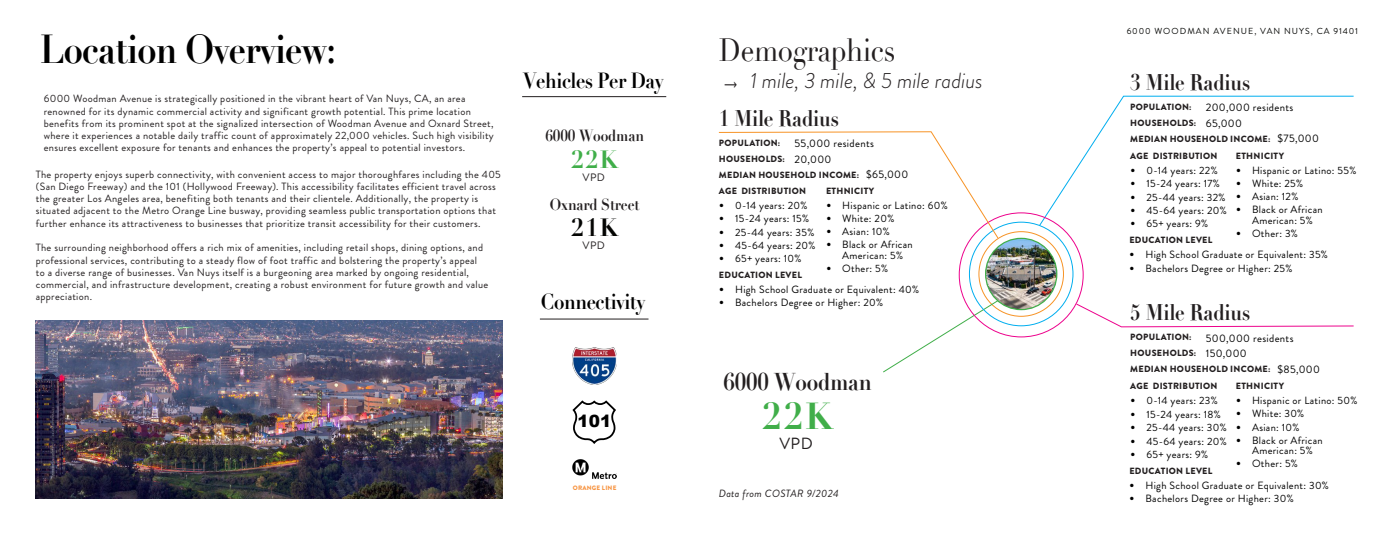
<style>
.page{position:relative;width:1386px;height:536px;background:#fff}
.page>*{position:absolute;margin:0;border:0;box-sizing:border-box;transform-origin:0 0}
.t1{font:700 39.46px "Didot";letter-spacing:-.02em;color:#000;scale:.87 1}
.t2{font:700 36.66px "Didot";color:#40ae49}
.t3{font:31.5px "Didot";letter-spacing:-.01em;color:#231f20;scale:.87 1}
.t4{font:700 24.41px "Didot";color:#40ae49}
.t5{font:700 24.41px "Didot";color:#040503}
.t6{font:700 23.8px "Didot";letter-spacing:-.01em;color:#231f20;scale:.87 1}
.t7{font:700 22.14px "Didot";letter-spacing:-.01em;color:#231f20;scale:.87 1}
.t8{font:italic 300 21.88px "Brandon Grotesque";color:#231f20}
.t9{font:700 21.35px "Didot";letter-spacing:-.02em;color:#000;scale:.87 1}
.t10{font:900 16.89px "Arial";color:#000}
.t11{font:16.19px "Brandon Grotesque";color:#231f20}
.t12{font:700 15.84px "Didot";letter-spacing:-.01em;color:#231f20;scale:.87 1}
.Body{font:10.85px "Brandon Grotesque";letter-spacing:.03em;color:#000}
.t13{font:10.76px "Brandon Grotesque";letter-spacing:.03em;color:#231f20}
.t14{font:10.5px/12.2px "Brandon Grotesque";letter-spacing:.03em;color:#231f20}
.t15{font:10.5px/10.5px "Brandon Grotesque";letter-spacing:.03em;color:#000}
.t16{font:italic 10.5px "Brandon Grotesque";letter-spacing:.03em;color:#231f20}
.Body-2{font:900 9.01px "Brandon Grotesque";letter-spacing:.03em;color:#231f20}
.t17{font:8.75px "Brandon Grotesque";letter-spacing:.12em;color:#040503}
.Body-3{font:900 6.3px "Brandon Grotesque";letter-spacing:.03em;color:#f79441}
.s1{font-size:15.75px}
</style>
<div class="page">
<img style="left:36px;top:320px;width:466px;height:178px">
<img style="left:986px;top:238px;width:71px;height:71px;border-radius:36px">
<div style="left:985px;top:238px;width:72px;height:72px;border:1px solid #40ae49;border-radius:50%"></div>
<svg style="left:883px;top:299px;width:116px;height:74px"></svg>
<svg style="left:1038px;top:95px;width:316px;height:132px"></svg>
<svg style="left:718px;top:131px;width:281px;height:108px"></svg>
<svg style="left:1075px;top:303px;width:279px;height:24px"></svg>
<img style="left:573px;top:347px;width:44px;height:37px">
<svg style="left:573px;top:400px;width:43px;height:44px"></svg>
<img style="left:573px;top:459px;width:44px;height:19px">
<hr style="left:522px;top:96px;width:144px;height:1px;background:#231f20">
<hr style="left:540px;top:319px;width:109px;height:1px;background:#231f20">
<p class="t1" style="left:40px;top:24px;width:342px">Location Overview:</p>
<p class="t14" style="left:44px;top:93px;width:452px">6000 Woodman Avenue is strategically positioned in the vibrant heart of Van Nuys, CA, an area renowned for its dynamic commercial activity and significant growth potential. This prime location benefits from its prominent spot at the signalized intersection of Woodman Avenue and Oxnard Street, where it experiences a notable daily traffic count of approximately 22,000 vehicles. Such high visibility ensures excellent exposure for tenants and enhances the property’s appeal to potential investors.</p>
<p class="t14" style="left:36px;top:168px;width:467px">The property enjoys superb connectivity, with convenient access to major thoroughfares including the 405 (San Diego Freeway) and the 101 (Hollywood Freeway). This accessibility facilitates efficient travel across the greater Los Angeles area, benefiting both tenants and their clientele. Additionally, the property is situated adjacent to the Metro Orange Line busway, providing seamless public transportation options that further enhance its attractiveness to businesses that prioritize transit accessibility for their customers.</p>
<p class="t14" style="left:36px;top:241px;width:454px">The surrounding neighborhood offers a rich mix of amenities, including retail shops, dining options, and professional services, contributing to a steady flow of foot traffic and bolstering the property’s appeal to a diverse range of businesses. Van Nuys itself is a burgeoning area marked by ongoing residential, commercial, and infrastructure development, creating a robust environment for future growth and value appreciation.</p>
<p class="t9" style="left:523px;top:67px;width:163px">Vehicles Per Day</p>
<p class="t12" style="left:545px;top:125px;width:115px">6000 Woodman</p>
<p class="t4" style="left:571px;top:144px;width:49px">22K</p>
<p class="t13" style="left:583px;top:170px;width:24px">VPD</p>
<p class="t12" style="left:550px;top:194px;width:104px">Oxnard Street</p>
<p class="t5" style="left:571px;top:211px;width:49px">21K</p>
<p class="t13" style="left:583px;top:238px;width:24px">VPD</p>
<p class="t9" style="left:541px;top:288px;width:122px">Connectivity</p>
<p class="t10" style="left:578px;top:408px;width:35px">101</p>
<p class="Body-3" style="left:573px;top:483px;width:45px">ORANGE LINE</p>
<p class="t3" style="left:719px;top:31px;width:205px">Demographics</p>
<p class="t8" style="left:723px;top:66px;width:262px">→ 1 mile, 3 mile, &amp; 5 mile radius</p>
<p class="t7" style="left:719px;top:104px;width:139px">1 Mile Radius</p>
<p class="Body" style="left:794px;top:136px;width:81px">55,000 residents</p>
<p class="Body" style="left:794px;top:151px;width:38px">20,000</p>
<p class="Body" style="left:866px;top:167px;width:44px">$65,000</p>
<p class="Body-2" style="left:719px;top:136px;width:63px">POPULATION:</p>
<p class="Body-2" style="left:719px;top:152px;width:67px">HOUSEHOLDS:</p>
<p class="Body-2" style="left:719px;top:168px;width:142px">MEDIAN HOUSEHOLD INCOME:</p>
<p class="Body-2" style="left:719px;top:184px;width:89px">AGE DISTRIBUTION</p>
<p class="t15" style="left:719px;top:200px;width:90px"><span class="s1">•</span> 0-14 years: 20%</p>
<p class="t15" style="left:719px;top:213px;width:92px"><span class="s1">•</span> 15-24 years: 15%</p>
<p class="t15" style="left:719px;top:227px;width:97px"><span class="s1">•</span> 25-44 years: 35%</p>
<p class="t15" style="left:719px;top:240px;width:98px"><span class="s1">•</span> 45-64 years: 20%</p>
<p class="t15" style="left:719px;top:254px;width:84px"><span class="s1">•</span> 65+ years: 10%</p>
<p class="Body-2" style="left:826px;top:184px;width:50px">ETHNICITY</p>
<p class="t15" style="left:826px;top:200px;width:123px"><span class="s1">•</span> Hispanic or Latino: 60%</p>
<p class="t15" style="left:826px;top:213px;width:70px"><span class="s1">•</span> White: 20%</p>
<p class="t15" style="left:826px;top:226px;width:65px"><span class="s1">•</span> Asian: 10%</p>
<p class="t15" style="left:842px;top:239px;width:72px;text-indent:-16px"><span class="s1">•</span> Black or African<br>American: 5%</p>
<p class="t15" style="left:826px;top:263px;width:64px"><span class="s1">•</span> Other: 5%</p>
<p class="Body-2" style="left:719px;top:268px;width:85px">EDUCATION LEVEL</p>
<p class="t15" style="left:719px;top:284px;width:202px"><span class="s1">•</span> High School Graduate or Equivalent: 40%</p>
<p class="t15" style="left:719px;top:297px;width:166px"><span class="s1">•</span> Bachelors Degree or Higher: 20%</p>
<p class="t6" style="left:724px;top:366px;width:172px">6000 Woodman</p>
<p class="t2" style="left:762px;top:393px;width:73px">22K</p>
<p class="t11" style="left:779px;top:432px;width:35px">VPD</p>
<p class="t16" style="left:719px;top:486px;width:121px">Data from COSTAR 9/2024</p>
<p class="t17" style="left:1127px;top:25px;width:233px">6000 WOODMAN AVENUE, VAN NUYS, CA 91401</p>
<p class="t7" style="left:1130px;top:68px;width:139px">3 Mile Radius</p>
<p class="Body" style="left:1206px;top:100px;width:89px">200,000 residents</p>
<p class="Body" style="left:1206px;top:115px;width:38px">65,000</p>
<p class="Body" style="left:1278px;top:131px;width:43px">$75,000</p>
<p class="Body-2" style="left:1130px;top:100px;width:63px">POPULATION:</p>
<p class="Body-2" style="left:1130px;top:116px;width:67px">HOUSEHOLDS:</p>
<p class="Body-2" style="left:1130px;top:132px;width:142px">MEDIAN HOUSEHOLD INCOME:</p>
<p class="Body-2" style="left:1130px;top:149px;width:89px">AGE DISTRIBUTION</p>
<p class="t15" style="left:1130px;top:165px;width:89px"><span class="s1">•</span> 0-14 years: 22%</p>
<p class="t15" style="left:1130px;top:178px;width:91px"><span class="s1">•</span> 15-24 years: 17%</p>
<p class="t15" style="left:1130px;top:192px;width:97px"><span class="s1">•</span> 25-44 years: 32%</p>
<p class="t15" style="left:1130px;top:205px;width:98px"><span class="s1">•</span> 45-64 years: 20%</p>
<p class="t15" style="left:1130px;top:219px;width:80px"><span class="s1">•</span> 65+ years: 9%</p>
<p class="Body-2" style="left:1236px;top:149px;width:50px">ETHNICITY</p>
<p class="t15" style="left:1236px;top:165px;width:122px"><span class="s1">•</span> Hispanic or Latino: 55%</p>
<p class="t15" style="left:1236px;top:178px;width:69px"><span class="s1">•</span> White: 25%</p>
<p class="t15" style="left:1236px;top:191px;width:64px"><span class="s1">•</span> Asian: 12%</p>
<p class="t15" style="left:1252px;top:204px;width:72px;text-indent:-16px"><span class="s1">•</span> Black or African<br>American: 5%</p>
<p class="t15" style="left:1236px;top:228px;width:64px"><span class="s1">•</span> Other: 3%</p>
<p class="Body-2" style="left:1129px;top:234px;width:85px">EDUCATION LEVEL</p>
<p class="t15" style="left:1129px;top:249px;width:200px"><span class="s1">•</span> High School Graduate or Equivalent: 35%</p>
<p class="t15" style="left:1129px;top:263px;width:165px"><span class="s1">•</span> Bachelors Degree or Higher: 25%</p>
<p class="t7" style="left:1130px;top:298px;width:139px">5 Mile Radius</p>
<p class="Body" style="left:1206px;top:330px;width:89px">500,000 residents</p>
<p class="Body" style="left:1206px;top:346px;width:42px">150,000</p>
<p class="Body" style="left:1278px;top:361px;width:44px">$85,000</p>
<p class="Body-2" style="left:1130px;top:331px;width:63px">POPULATION:</p>
<p class="Body-2" style="left:1130px;top:347px;width:67px">HOUSEHOLDS:</p>
<p class="Body-2" style="left:1130px;top:363px;width:142px">MEDIAN HOUSEHOLD INCOME:</p>
<p class="Body-2" style="left:1130px;top:379px;width:89px">AGE DISTRIBUTION</p>
<p class="t15" style="left:1130px;top:395px;width:89px"><span class="s1">•</span> 0-14 years: 23%</p>
<p class="t15" style="left:1130px;top:409px;width:92px"><span class="s1">•</span> 15-24 years: 18%</p>
<p class="t15" style="left:1130px;top:422px;width:98px"><span class="s1">•</span> 25-44 years: 30%</p>
<p class="t15" style="left:1130px;top:435px;width:98px"><span class="s1">•</span> 45-64 years: 20%</p>
<p class="t15" style="left:1130px;top:449px;width:80px"><span class="s1">•</span> 65+ years: 9%</p>
<p class="Body-2" style="left:1236px;top:379px;width:50px">ETHNICITY</p>
<p class="t15" style="left:1236px;top:395px;width:123px"><span class="s1">•</span> Hispanic or Latino: 50%</p>
<p class="t15" style="left:1236px;top:408px;width:70px"><span class="s1">•</span> White: 30%</p>
<p class="t15" style="left:1236px;top:422px;width:65px"><span class="s1">•</span> Asian: 10%</p>
<p class="t15" style="left:1252px;top:435px;width:72px;text-indent:-16px"><span class="s1">•</span> Black or African<br>American: 5%</p>
<p class="t15" style="left:1236px;top:458px;width:64px"><span class="s1">•</span> Other: 5%</p>
<p class="Body-2" style="left:1129px;top:464px;width:85px">EDUCATION LEVEL</p>
<p class="t15" style="left:1129px;top:480px;width:201px"><span class="s1">•</span> High School Graduate or Equivalent: 30%</p>
<p class="t15" style="left:1129px;top:493px;width:166px"><span class="s1">•</span> Bachelors Degree or Higher: 30%</p>
</div>
